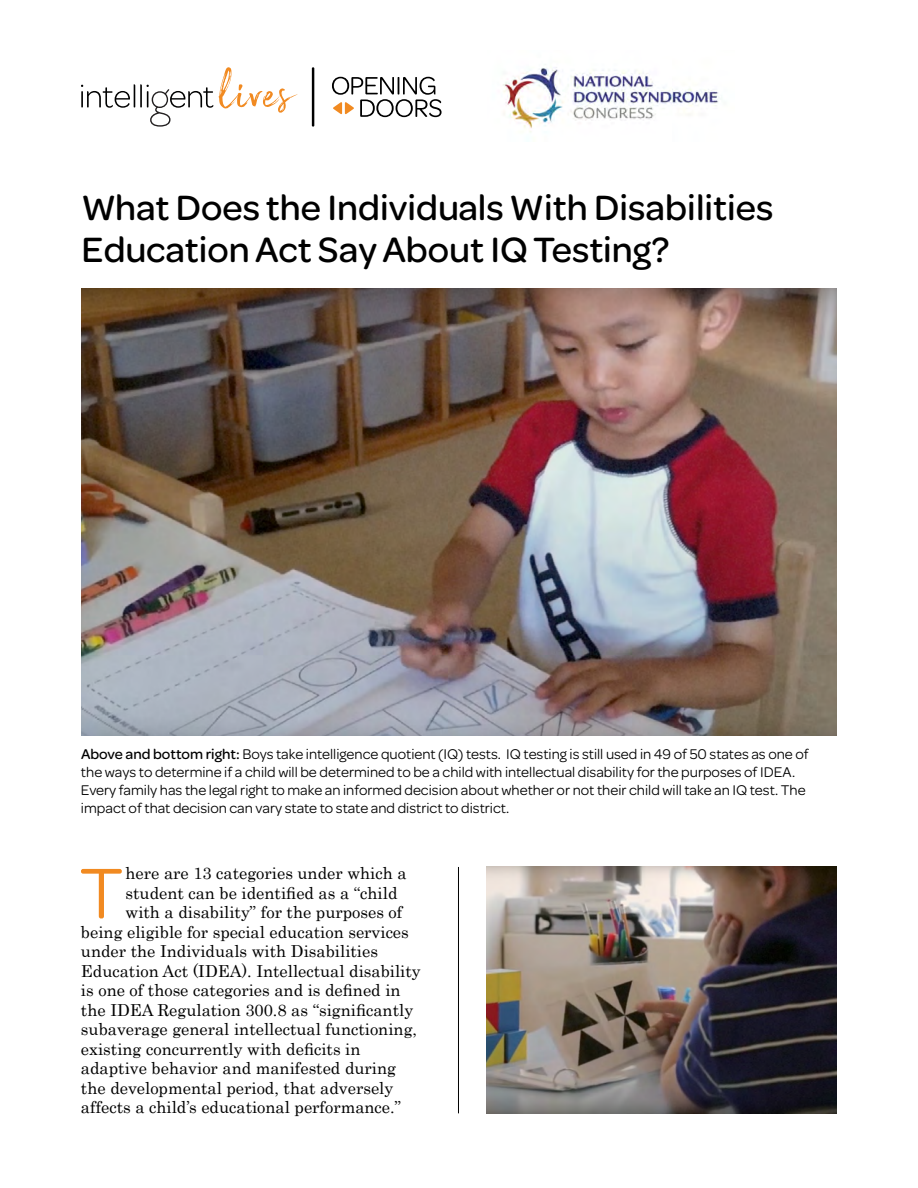
<style>
.page{position:relative;width:918px;height:1188px;background:#fff}
.page>*{position:absolute;margin:0;border:0;box-sizing:border-box;transform-origin:0 0}
.Body_Copy-First_Para{font:76.2px "Omnes";color:#f18a21}
.Headline{font:500 37.5px/42px "Omnes";color:#000}
.Body_Copy-First_Para-2{font:16.5px "Century";color:#000}
.Photo_Cutline{font:15px/18px "Omnes";color:#000}
.s1{font-weight:500}
</style>
<div class="page">
<svg style="left:81px;top:84px;width:132px;height:43px"></svg>
<svg style="left:219px;top:67px;width:79px;height:46px"></svg>
<hr style="left:312px;top:67px;width:2px;height:60px;background:#000">
<svg style="left:332px;top:77px;width:110px;height:40px"></svg>
<img style="left:503px;top:67px;width:216px;height:65px">
<img style="left:81px;top:288px;width:756px;height:448px">
<hr style="left:458px;top:867px;width:1px;height:246px;background:#000">
<img style="left:486px;top:867px;width:351px;height:246px">
<h1 class="Headline" style="left:82px;top:184px;width:693px">What Does the Individuals With Disabilities<br>Education Act Say About IQ Testing?</h1>
<p class="Photo_Cutline" style="left:81px;top:744px;width:729px"><span class="s1">Above and bottom right:</span> Boys take intelligence quotient (IQ) tests. IQ testing is still used in 49 of 50 states as one of the ways to determine if a child will be determined to be a child with intellectual disability for the purposes of IDEA.<br>Every family has the legal right to make an informed decision about whether or not their child will take an IQ test. The impact of that decision can vary state to state and district to district.</p>
<p class="Body_Copy-First_Para" style="left:79px;top:841px;width:46px">T</p>
<p class="Body_Copy-First_Para-2" style="left:126px;top:859px;width:283px">here are 13 categories under which a</p>
<p class="Body_Copy-First_Para-2" style="left:126px;top:879px;width:273px">student can be identified as a “child</p>
<p class="Body_Copy-First_Para-2" style="left:126px;top:898px;width:278px">with a disability” for the purposes of</p>
<p class="Body_Copy-First_Para-2" style="left:81px;top:918px;width:329px">being eligible for special education services</p>
<p class="Body_Copy-First_Para-2" style="left:81px;top:937px;width:299px">under the Individuals with Disabilities</p>
<p class="Body_Copy-First_Para-2" style="left:81px;top:957px;width:341px">Education Act (IDEA). Intellectual disability</p>
<p class="Body_Copy-First_Para-2" style="left:81px;top:976px;width:321px">is one of those categories and is defined in</p>
<p class="Body_Copy-First_Para-2" style="left:81px;top:996px;width:334px">the IDEA Regulation 300.8 as “significantly</p>
<p class="Body_Copy-First_Para-2" style="left:81px;top:1015px;width:338px">subaverage general intellectual functioning,</p>
<p class="Body_Copy-First_Para-2" style="left:81px;top:1035px;width:281px">existing concurrently with deficits in</p>
<p class="Body_Copy-First_Para-2" style="left:81px;top:1054px;width:317px">adaptive behavior and manifested during</p>
<p class="Body_Copy-First_Para-2" style="left:81px;top:1074px;width:314px">the developmental period, that adversely</p>
<p class="Body_Copy-First_Para-2" style="left:81px;top:1093px;width:322px">affects a child’s educational performance.”</p>
</div>
